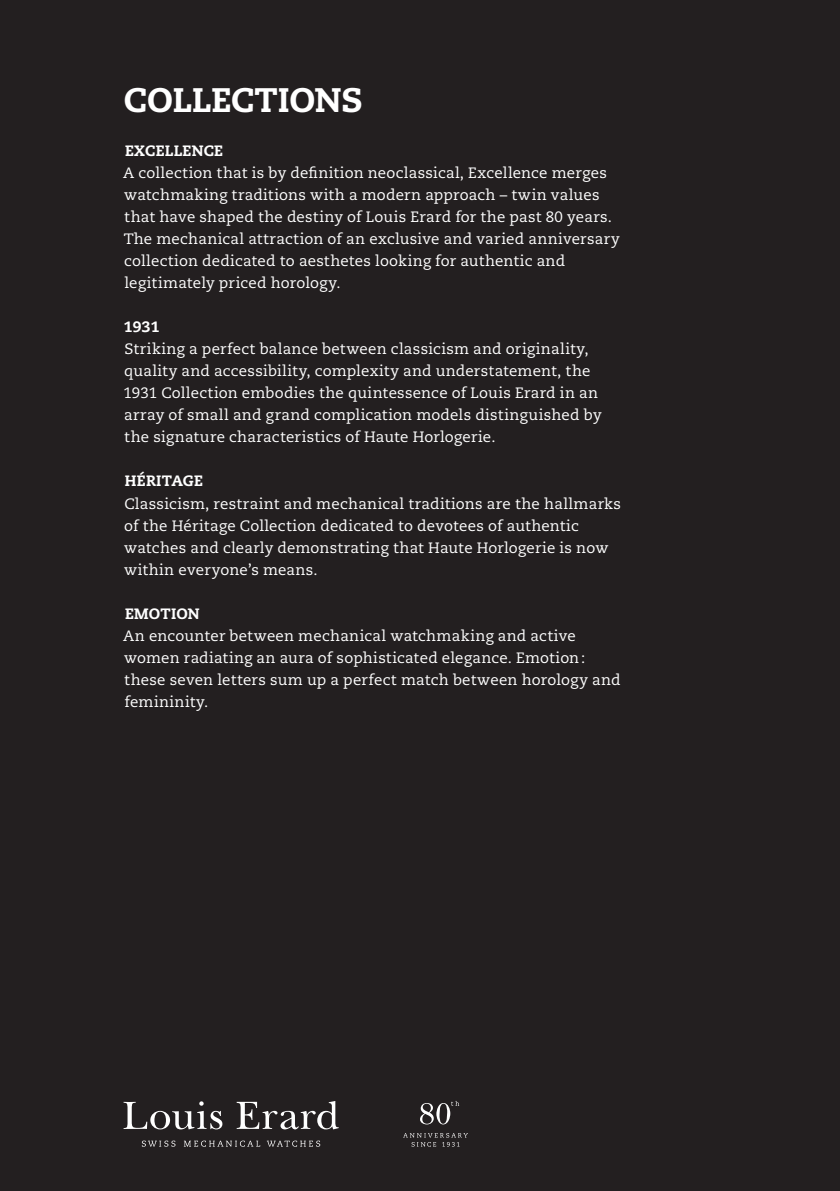
<style>
.page{position:relative;width:840px;height:1191px;background:#fff}
.page>*{position:absolute;margin:0;border:0;box-sizing:border-box;transform-origin:0 0}
.t1{font:800 34px "Caecilia LT Std";color:#fff}
.t2{font:15px/22px "Caecilia LT Std";letter-spacing:.015em;color:#fff}
.t3{font:800 15px "Caecilia LT Std";letter-spacing:.015em;color:#fff}
</style>
<div class="page">
<div style="left:0;top:0;width:839px;height:1191px;background:#231f20"></div>
<svg style="left:420px;top:1101px;width:39px;height:23px"></svg>
<svg style="left:403px;top:1133px;width:64px;height:13px"></svg>
<svg style="left:123px;top:1101px;width:215px;height:28px"></svg>
<svg style="left:142px;top:1140px;width:178px;height:6px"></svg>
<h1 class="t1" style="left:124px;top:79px;width:23px">COLL</h1>
<h1 class="t1" style="left:211px;top:79px;width:43px">ECTIONS</h1>
<p class="t3" style="left:125px;top:142px;width:99px">EXCELLENCE</p>
<p class="t2" style="left:123px;top:162px;width:497px">A collection that is by definition neoclassical, Excellence merges watchmaking traditions with a modern approach – twin values that have shaped the destiny of Louis Erard for the past 80 years.<br>The mechanical attraction of an exclusive and varied anniversary collection dedicated to aesthetes looking for authentic and legitimately priced horology.</p>
<p class="t3" style="left:124px;top:318px;width:37px">1931</p>
<p class="t2" style="left:123px;top:338px;width:479px">Striking a perfect balance between classicism and originality, quality and accessibility, complexity and understatement, the 1931 Collection embodies the quintessence of Louis Erard in an array of small and grand complication models distinguished by the signature characteristics of Haute Horlogerie.</p>
<p class="t3" style="left:125px;top:472px;width:78px">HÉRITAGE</p>
<p class="t2" style="left:124px;top:492px;width:498px">Classicism, restraint and mechanical traditions are the hallmarks of the Héritage Collection dedicated to devotees of authentic watches and clearly demonstrating that Haute Horlogerie is now within everyone’s means.</p>
<p class="t3" style="left:125px;top:604px;width:76px">EMOTION</p>
<p class="t2" style="left:123px;top:624px;width:498px">An encounter between mechanical watchmaking and active women radiating an aura of sophisticated elegance. Emotion: these seven letters sum up a perfect match between horology and femininity.</p>
</div>
